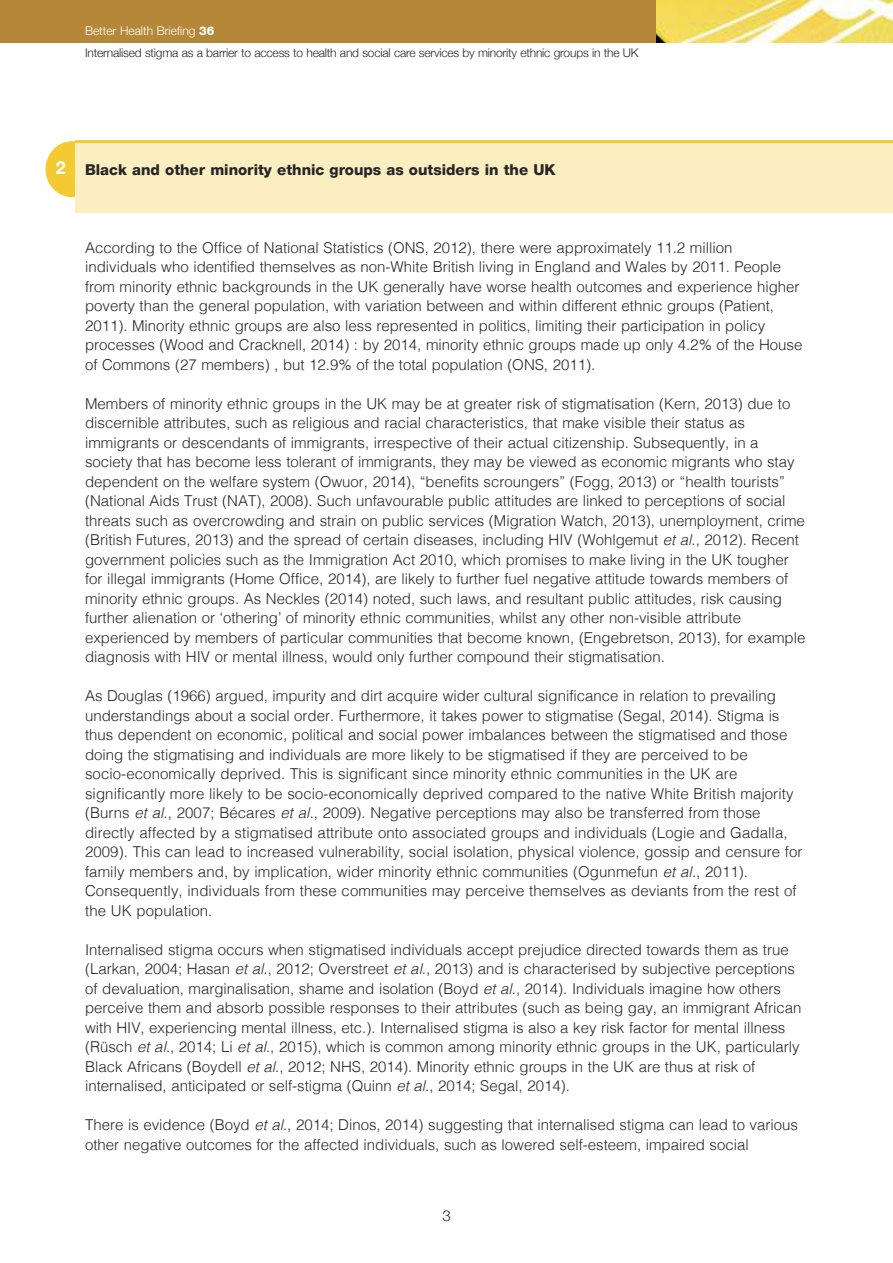
<style>
.page{position:relative;width:893px;height:1263px;background:#fff}
.page>*{position:absolute;margin:0;border:0;box-sizing:border-box;transform-origin:0 0}
.t1{font:300 15px/19.5px "Helvetica";color:#272627}
.t2{font:800 15px "Helvetica Neue LT";color:#272627}
.t3{font:300 15px "Helvetica Neue";color:#272627}
.t4{font:300 12px/22.5px "Helvetica Neue";letter-spacing:-.015em;color:#272627}
.s1{color:#fff}
.s2{font-family:"Helvetica Neue LT";font-weight:800;color:#fff}
.s3{font-family:"Helvetica Neue";font-weight:700;font-size:18px;color:#fff}
.s4{font-style:italic}
</style>
<div class="page">
<div style="left:45px;top:141px;width:54px;height:56px;background:#f3ca32;border-radius:50%"></div>
<div style="left:75px;top:142px;width:818px;height:70px;background:#fbefc2"></div>
<hr style="left:75px;top:140px;width:818px;height:3px;background:#f3ca32">
<div style="left:0;top:0;width:657px;height:43px;background:#b58839"></div>
<img style="left:657px;top:0;width:236px;height:43px">
<p class="t4" style="left:85px;top:19px;width:555px"><span class="s1">Better Health Briefing</span> <span class="s2">36<br></span>Internalised stigma as a barrier to access to health and social care services by minority ethnic groups in the UK</p>
<p class="t2" style="left:56px;top:164px;width:501px"><span class="s3">2</span> Black and other minority ethnic groups as outsiders in the UK</p>
<p class="t1" style="left:85px;top:239px;width:719px">According to the Office of National Statistics (ONS, 2012), there were approximately 11.2 million individuals who identified themselves as non-White British living in England and Wales by 2011. People from minority ethnic backgrounds in the UK generally have worse health outcomes and experience higher poverty than the general population, with variation between and within different ethnic groups (Patient, 2011). Minority ethnic groups are also less represented in politics, limiting their participation in policy processes (Wood and Cracknell, 2014) : by 2014, minority ethnic groups made up only 4.2% of the House of Commons (27 members) , but 12.9% of the total population (ONS, 2011).</p>
<p class="t1" style="left:85px;top:395px;width:722px">Members of minority ethnic groups in the UK may be at greater risk of stigmatisation (Kern, 2013) due to discernible attributes, such as religious and racial characteristics, that make visible their status as immigrants or descendants of immigrants, irrespective of their actual citizenship. Subsequently, in a society that has become less tolerant of immigrants, they may be viewed as economic migrants who stay dependent on the welfare system (Owuor, 2014), “benefits scroungers” (Fogg, 2013) or “health tourists” (National Aids Trust (NAT), 2008). Such unfavourable public attitudes are linked to perceptions of social threats such as overcrowding and strain on public services (Migration Watch, 2013), unemployment, crime (British Futures, 2013) and the spread of certain diseases, including HIV (Wohlgemut <span class="s4">et al</span>., 2012). Recent government policies such as the Immigration Act 2010, which promises to make living in the UK tougher for illegal immigrants (Home Office, 2014), are likely to further fuel negative attitude towards members of minority ethnic groups. As Neckles (2014) noted, such laws, and resultant public attitudes, risk causing further alienation or ‘othering’ of minority ethnic communities, whilst any other non-visible attribute experienced by members of particular communities that become known, (Engebretson, 2013), for example diagnosis with HIV or mental illness, would only further compound their stigmatisation.</p>
<p class="t1" style="left:85px;top:688px;width:719px">As Douglas (1966) argued, impurity and dirt acquire wider cultural significance in relation to prevailing understandings about a social order. Furthermore, it takes power to stigmatise (Segal, 2014). Stigma is thus dependent on economic, political and social power imbalances between the stigmatised and those doing the stigmatising and individuals are more likely to be stigmatised if they are perceived to be socio-economically deprived. This is significant since minority ethnic communities in the UK are significantly more likely to be socio-economically deprived compared to the native White British majority (Burns <span class="s4">et al</span>., 2007; Bécares <span class="s4">et al</span>., 2009). Negative perceptions may also be transferred from those directly affected by a stigmatised attribute onto associated groups and individuals (Logie and Gadalla, 2009). This can lead to increased vulnerability, social isolation, physical violence, gossip and censure for family members and, by implication, wider minority ethnic communities (Ogunmefun <span class="s4">et al</span>., 2011).<br>Consequently, individuals from these communities may perceive themselves as deviants from the rest of the UK population.</p>
<p class="t1" style="left:85px;top:941px;width:718px">Internalised stigma occurs when stigmatised individuals accept prejudice directed towards them as true (Larkan, 2004; Hasan <span class="s4">et al</span>., 2012; Overstreet <span class="s4">et al</span>., 2013) and is characterised by subjective perceptions of devaluation, marginalisation, shame and isolation (Boyd <span class="s4">et al</span>., 2014). Individuals imagine how others perceive them and absorb possible responses to their attributes (such as being gay, an immigrant African with HIV, experiencing mental illness, etc.). Internalised stigma is also a key risk factor for mental illness (Rüsch <span class="s4">et al</span>., 2014; Li <span class="s4">et al</span>., 2015), which is common among minority ethnic groups in the UK, particularly Black Africans (Boydell <span class="s4">et al</span>., 2012; NHS, 2014). Minority ethnic groups in the UK are thus at risk of internalised, anticipated or self-stigma (Quinn <span class="s4">et al</span>., 2014; Segal, 2014).</p>
<p class="t1" style="left:85px;top:1117px;width:714px">There is evidence (Boyd <span class="s4">et al</span>., 2014; Dinos, 2014) suggesting that internalised stigma can lead to various other negative outcomes for the affected individuals, such as lowered self-esteem, impaired social</p>
<p class="t3" style="left:442px;top:1206px;width:10px">3</p>
</div>
